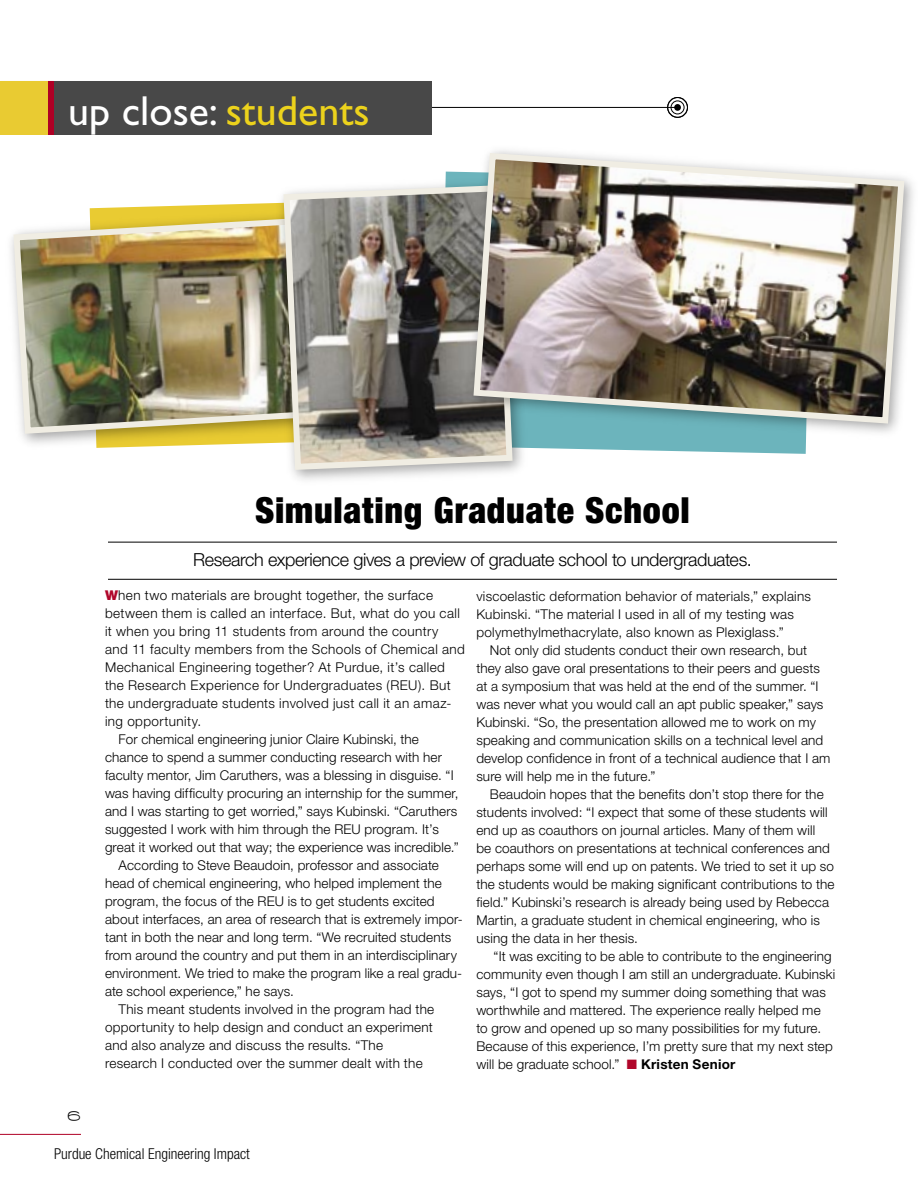
<style>
.page{position:relative;width:918px;height:1188px;background:#fff}
.page>*{position:absolute;margin:0;border:0;box-sizing:border-box;transform-origin:0 0}
.t1{font:42px "Gill Sans";color:#fff}
.t2{font:900 condensed 36px "Helvetica Neue";letter-spacing:.02em;color:#000}
.t3{font:300 18px "Helvetica Neue";letter-spacing:-.02em;color:#000}
.t4{font:300 condensed 15px "Helvetica Neue";color:#000}
.t5{font:300 15px "SF Grandezza";color:#000}
.t6{font:300 13.5px/18px "Helvetica Neue";letter-spacing:.01em;color:#000}
.t7{font:300 13.5px "Helvetica Neue";letter-spacing:.03em;color:#000}
.s1{color:#ecd21c}
.s2{font-family:"Helvetica Neue LT Std";font-weight:900;color:#b0062a}
.s3{color:#b0062a}
.s4{font-weight:700}
</style>
<div class="page">
<div style="left:3px;top:206px;width:361px;height:244px;background:#000;opacity:.37"></div>
<img style="left:10px;top:213px;width:263px;height:224px">
<svg style="left:445px;top:172px;width:361px;height:282px;fill:#6cb4bc"></svg>
<div style="left:273px;top:175px;width:255px;height:311px;background:#000;opacity:.37"></div>
<svg style="left:280px;top:182px;width:236px;height:291px;background:#8b877f"></svg>
<div style="left:463px;top:143px;width:455px;height:297px;background:#000;opacity:.37"></div>
<img style="left:470px;top:150px;width:438px;height:277px">
<hr style="left:0;top:1134px;width:81px;height:1px;background:#af0025">
<hr style="left:108px;top:542px;width:729px;height:1px;background:#000">
<hr style="left:108px;top:579px;width:729px;height:1px;background:#000">
<hr style="left:0;top:107px;width:678px;height:1px;background:#000">
<div style="left:667px;top:97px;width:21px;height:21px;border:1px solid #000;border-radius:50%"></div>
<div style="left:671px;top:101px;width:13px;height:13px;border:1px solid #000;border-radius:50%"></div>
<div style="left:674px;top:104px;width:7px;height:7px;background:#000;border-radius:50%"></div>
<div style="left:0;top:81px;width:432px;height:54px;background:#484848"></div>
<div style="left:0;top:81px;width:54px;height:54px;background:#e9cb32"></div>
<div style="left:48px;top:81px;width:6px;height:54px;background:#af0025"></div>
<h1 class="t1" style="left:68px;top:87px;width:303px">up close: <span class="s1">students</span></h1>
<p class="t5" style="left:67px;top:1107px;width:15px">6</p>
<h2 class="t2" style="left:255px;top:488px;width:436px">Simulating Graduate School</h2>
<h3 class="t3" style="left:193px;top:549px;width:560px">Research experience gives a preview of graduate school to undergraduates.</h3>
<p class="t7" style="left:105px;top:587px;width:330px"><span class="s2">W</span>hen two materials are brought together, the surface</p>
<p class="t7" style="left:105px;top:605px;width:356px">between them is called an interface. But, what do you call</p>
<p class="t7" style="left:105px;top:623px;width:335px">it when you bring 11 students from around the country</p>
<p class="t7" style="left:105px;top:641px;width:361px">and 11 faculty members from the Schools of Chemical and</p>
<p class="t7" style="left:105px;top:659px;width:342px">Mechanical Engineering together? At Purdue, it’s called</p>
<p class="t7" style="left:105px;top:677px;width:347px">the Research Experience for Undergraduates (REU). But</p>
<p class="t7" style="left:105px;top:695px;width:348px">the undergraduate students involved just call it an amaz-</p>
<p class="t7" style="left:105px;top:713px;width:98px">ing opportunity.</p>
<p class="t6" style="left:119px;top:730px;width:302px">For chemical engineering junior Claire Kubinski, the</p>
<p class="t6" style="left:105px;top:748px;width:339px">chance to spend a summer conducting research with her</p>
<p class="t6" style="left:105px;top:766px;width:350px">faculty mentor, Jim Caruthers, was a blessing in disguise. “I</p>
<p class="t6" style="left:105px;top:784px;width:355px">was having difficulty procuring an internship for the summer,</p>
<p class="t6" style="left:105px;top:802px;width:354px">and I was starting to get worried,” says Kubinski. “Caruthers</p>
<p class="t6" style="left:105px;top:820px;width:335px">suggested I work with him through the REU program. It’s</p>
<p class="t6" style="left:105px;top:838px;width:355px">great it worked out that way; the experience was incredible.”</p>
<p class="t6" style="left:119px;top:856px;width:322px">According to Steve Beaudoin, professor and associate</p>
<p class="t6" style="left:105px;top:874px;width:338px">head of chemical engineering, who helped implement the</p>
<p class="t6" style="left:105px;top:892px;width:331px">program, the focus of the REU is to get students excited</p>
<p class="t6" style="left:105px;top:910px;width:359px">about interfaces, an area of research that is extremely impor-</p>
<p class="t6" style="left:105px;top:928px;width:348px">tant in both the near and long term. “We recruited students</p>
<p class="t6" style="left:105px;top:946px;width:353px">from around the country and put them in an interdisciplinary</p>
<p class="t6" style="left:105px;top:964px;width:359px">environment. We tried to make the program like a real gradu-</p>
<p class="t6" style="left:105px;top:982px;width:190px">ate school experience,” he says.</p>
<p class="t6" style="left:119px;top:1000px;width:317px">This meant students involved in the program had the</p>
<p class="t6" style="left:105px;top:1018px;width:329px">opportunity to help design and conduct an experiment</p>
<p class="t6" style="left:105px;top:1036px;width:280px">and also analyze and discuss the results. “The</p>
<p class="t6" style="left:105px;top:1054px;width:319px">research I conducted over the summer dealt with the</p>
<p class="t6" style="left:476px;top:586px;width:336px">viscoelastic deformation behavior of materials,” explains<br>Kubinski. “The material I used in all of my testing was polymethylmethacrylate, also known as Plexiglass.”</p>
<p class="t6" style="left:476px;top:640px;width:356px;text-indent:13px">Not only did students conduct their own research, but they also gave oral presentations to their peers and guests at a symposium that was held at the end of the summer. “I was never what you would call an apt public speaker,” says Kubinski. “So, the presentation allowed me to work on my speaking and communication skills on a technical level and develop confidence in front of a technical audience that I am sure will help me in the future.”</p>
<p class="t6" style="left:476px;top:784px;width:360px;text-indent:13px">Beaudoin hopes that the benefits don’t stop there for the students involved: “I expect that some of these students will end up as coauthors on journal articles. Many of them will<br>be coauthors on presentations at technical conferences and perhaps some will end up on patents. We tried to set it up so the students would be making significant contributions to the field.” Kubinski’s research is already being used by Rebecca Martin, a graduate student in chemical engineering, who is using the data in her thesis.</p>
<p class="t6" style="left:476px;top:946px;width:361px;text-indent:17px">“It was exciting to be able to contribute to the engineering community even though I am still an undergraduate. Kubinski says, “I got to spend my summer doing something that was worthwhile and mattered. The experience really helped me<br>to grow and opened up so many possibilities for my future.<br>Because of this experience, I’m pretty sure that my next step will be graduate school.” <span class="s3">■</span> <span class="s4">Kristen Senior</span></p>
<p class="t4" style="left:54px;top:1146px;width:197px">Purdue Chemical Engineering Impact</p>
</div>
